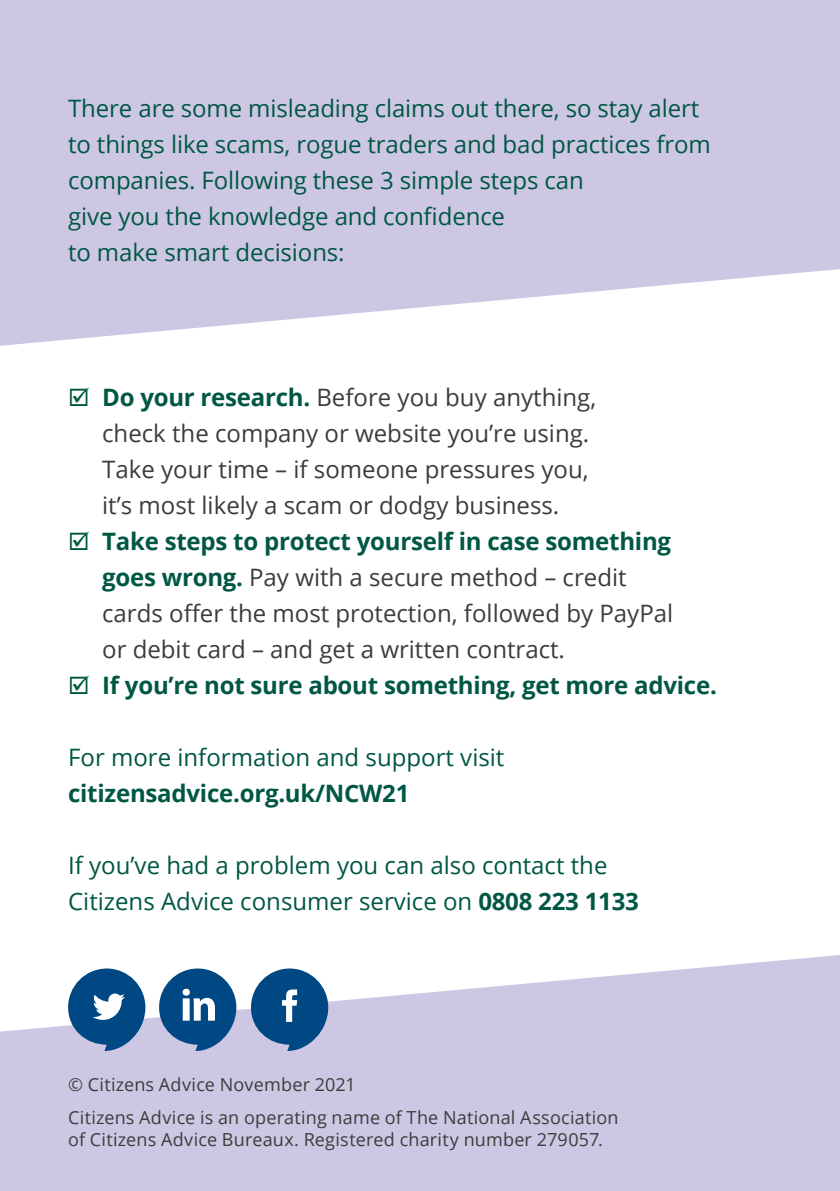
<style>
.page{position:relative;width:840px;height:1191px;background:#fff}
.page>*{position:absolute;margin:0;border:0;box-sizing:border-box;transform-origin:0 0}
.body-content{font:24px/36px "Open Sans";letter-spacing:-.005em;color:#005743}
.t1{font:24px/36px "Open Sans";color:#3c3c3b}
.t2{font:700 24px "Open Sans";letter-spacing:-.01em;color:#005743}
.citizensadvice_bodyc{font:18px/21.6px "Open Sans";letter-spacing:.01em;color:#3c3c3b}
.s1{font-weight:700;color:#005743}
.s2{font-weight:700}
</style>
<div class="page">
<svg style="left:0;top:0;width:839px;height:346px;background:#d3cde6"></svg>
<svg style="left:0;top:955px;width:839px;height:236px;background:#d3cde7"></svg>
<svg style="left:251px;top:968px;width:77px;height:83px;background:#4375a4"></svg>
<svg style="left:68px;top:968px;width:77px;height:83px"></svg>
<svg style="left:159px;top:968px;width:77px;height:83px"></svg>
<p class="body-content" style="left:68px;top:90px;width:644px">There are some misleading claims out there, so stay alert to things like scams, rogue traders and bad practices from companies. Following these 3 simple steps can<br>give you the knowledge and confidence<br>to make smart decisions:</p>
<p class="t1" style="left:102px;top:378px;width:495px"><span class="s1">Do your research.</span> Before you buy anything, check the company or website you’re using.<br>Take your time – if someone pressures you, it’s most likely a scam or dodgy business.</p>
<p class="t1" style="left:102px;top:522px;width:572px"><span class="s1">Take steps to protect yourself in case something goes wrong.</span> Pay with a secure method – credit cards offer the most protection, followed by PayPal or debit card – and get a written contract.</p>
<p class="t2" style="left:102px;top:668px;width:616px">If you’re not sure about something, get more advice.</p>
<p class="body-content" style="left:68px;top:738px;width:437px">For more information and support visit <span class="s2">citizensadvice.org.uk/NCW21</span></p>
<p class="body-content" style="left:68px;top:846px;width:572px">If you’ve had a problem you can also contact the<br>Citizens Advice consumer service on <span class="s2">0808 223 1133</span></p>
<p class="citizensadvice_bodyc" style="left:68px;top:1073px;width:289px">© Citizens Advice November 2021</p>
<p class="citizensadvice_bodyc" style="left:68px;top:1106px;width:551px">Citizens Advice is an operating name of The National Association of Citizens Advice Bureaux. Registered charity number 279057.</p>
</div>
